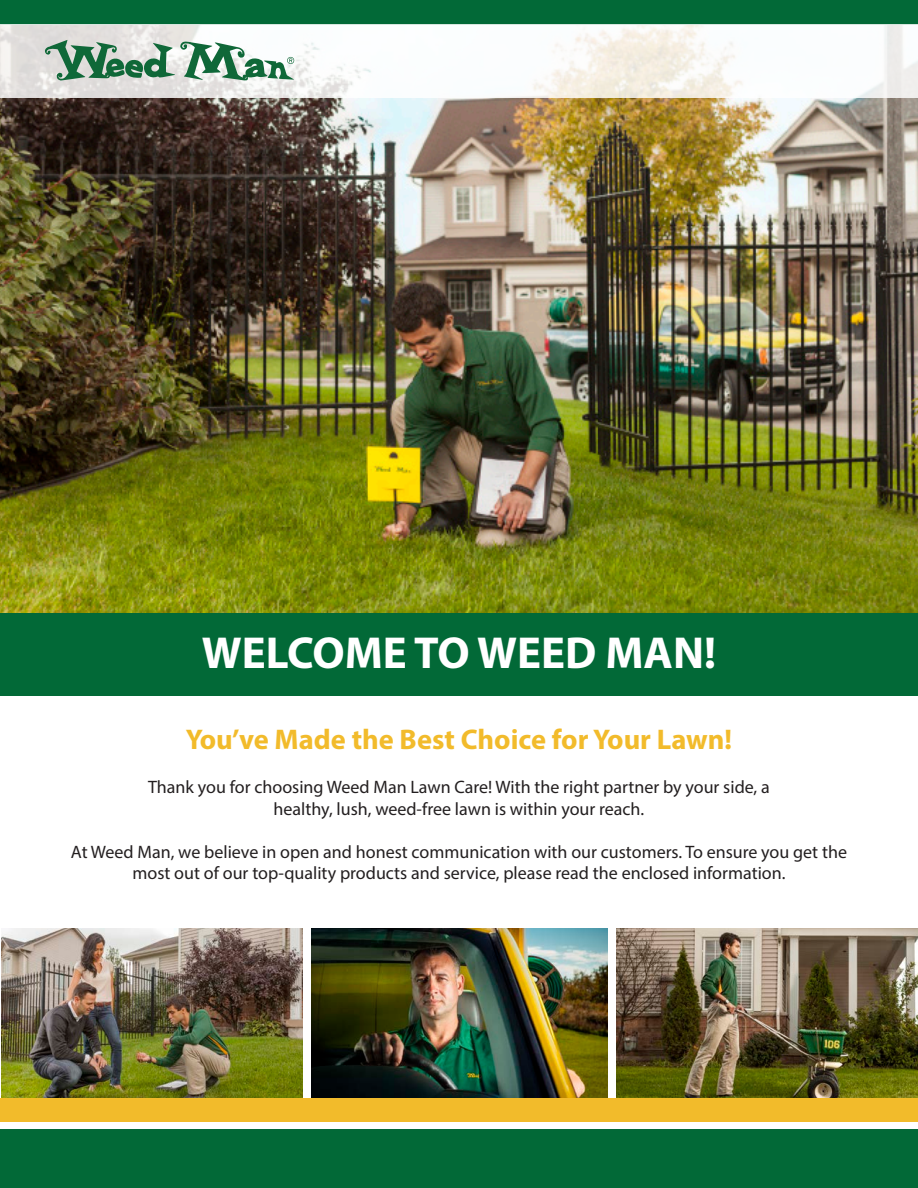
<style>
.page{position:relative;width:918px;height:1188px;background:#fff}
.page>*{position:absolute;margin:0;border:0;box-sizing:border-box;transform-origin:0 0}
.t1{font:700 45px "Myriad Pro";color:#fff}
.t2{font:700 28.5px "Myriad Pro";color:#f2bb2b}
.t3{font:18px/21.6px "Myriad Pro";color:#231f20;text-align:center}
</style>
<div class="page">
<img style="left:0;top:97px;width:918px;height:516px">
<div style="left:0;top:1130px;width:918px;height:58px;background:#026937"></div>
<div style="left:0;top:1098px;width:918px;height:23px;background:#f2bb2b"></div>
<div style="left:0;top:0;width:918px;height:24px;background:#026937"></div>
<svg style="left:0;top:24px;width:918px;height:73px"></svg>
<svg style="left:45px;top:40px;width:249px;height:41px"></svg>
<div style="left:0;top:613px;width:918px;height:83px;background:#026937"></div>
<img style="left:311px;top:929px;width:297px;height:169px">
<img style="left:1px;top:929px;width:302px;height:169px">
<img style="left:616px;top:929px;width:302px;height:169px">
<p class="t1" style="left:202px;top:623px;width:516px">WELCOME TO WEED MAN!</p>
<p class="t2" style="left:186px;top:721px;width:548px">You’ve Made the Best Choice for Your Lawn!</p>
<p class="t3" style="left:148px;top:776px;width:623px">Thank you for choosing Weed Man Lawn Care! With the right partner by your side, a</p>
<p class="t3" style="left:274px;top:798px;width:372px">healthy, lush, weed-free lawn is within your reach.</p>
<p class="t3" style="left:71px;top:841px;width:778px">At Weed Man, we believe in open and honest communication with our customers. To ensure you get the most out of our top-quality products and service, please read the enclosed information.</p>
</div>
